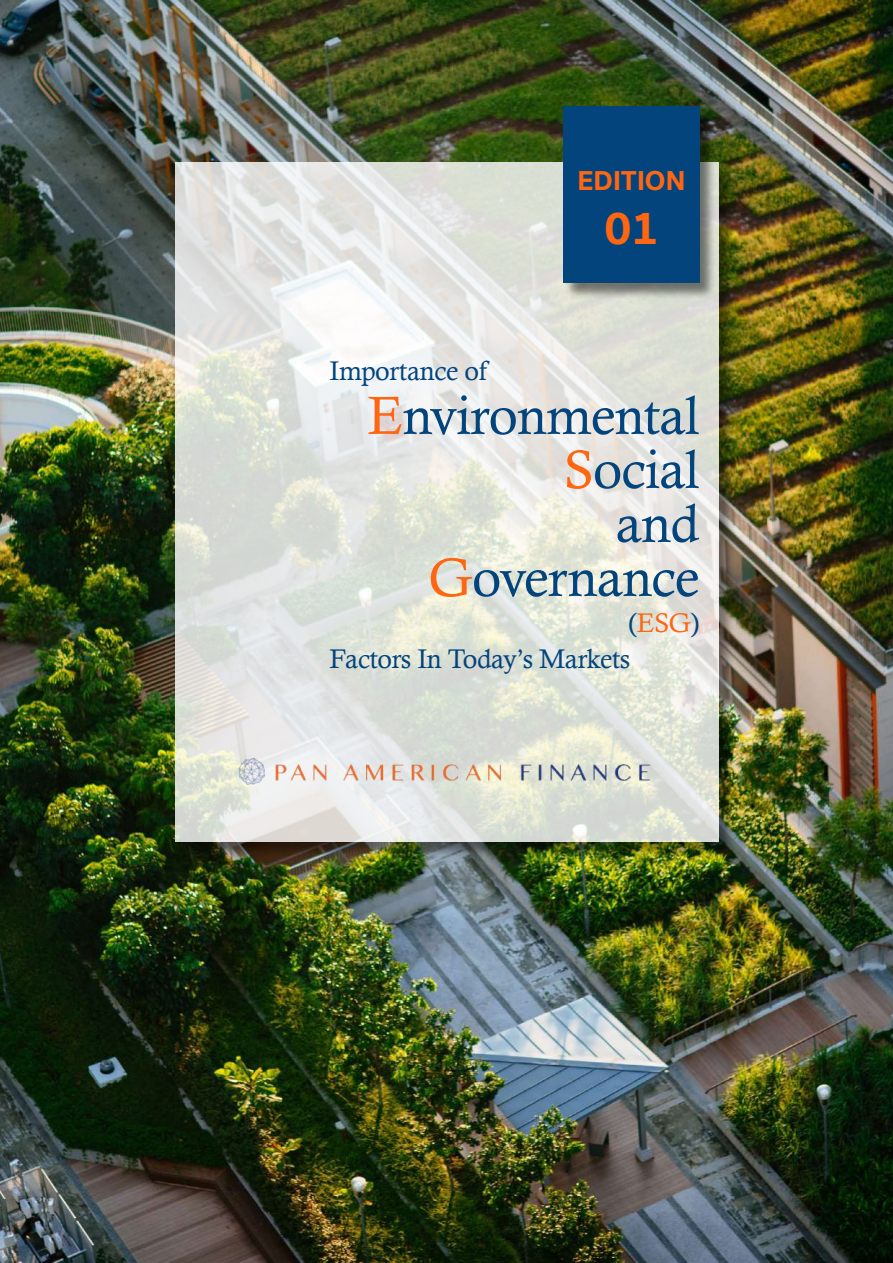
<style>
.page{position:relative;width:893px;height:1263px;background:#fff}
.page>*{position:absolute;margin:0;border:0;box-sizing:border-box;transform-origin:0 0}
.t1{font:54px/54px "Calisto";letter-spacing:-.015em;color:#04447d;text-align:right}
.t2{font:700 45px "Post Grotesk";color:#ff6612}
.t3{font:27px/36px "Calisto";letter-spacing:-.015em;color:#04447d}
.t4{font:700 27px "Post Grotesk";color:#ff6612}
.s1{color:#ff6612}
</style>
<div class="page">
<img style="left:0;top:1px;width:893px;height:1262px">
<div style="left:175px;top:163px;width:560px;height:696px;background:#000;opacity:.5"></div>
<svg style="left:175px;top:163px;width:543px;height:679px"></svg>
<div style="left:564px;top:107px;width:153px;height:194px;background:#000;opacity:.5"></div>
<div style="left:563px;top:106px;width:136px;height:177px;background:#04447d"></div>
<img style="left:232px;top:736px;width:429px;height:70px">
<p class="t4" style="left:578px;top:163px;width:109px">EDITION</p>
<h2 class="t2" style="left:604px;top:199px;width:55px">01</h2>
<p class="t3" style="left:330px;top:352px;width:159px">Importance of</p>
<h1 class="t1" style="left:367px;top:388px;width:334px"><span class="s1">E</span>nvironmental<br><span class="s1">S</span>ocial<br>and<br><span class="s1">G</span>overnance</h1>
<p class="t3" style="left:330px;top:604px;width:371px;text-indent:299px">(<span class="s1">ESG</span>)<br>Factors In Today’s Markets</p>
</div>
